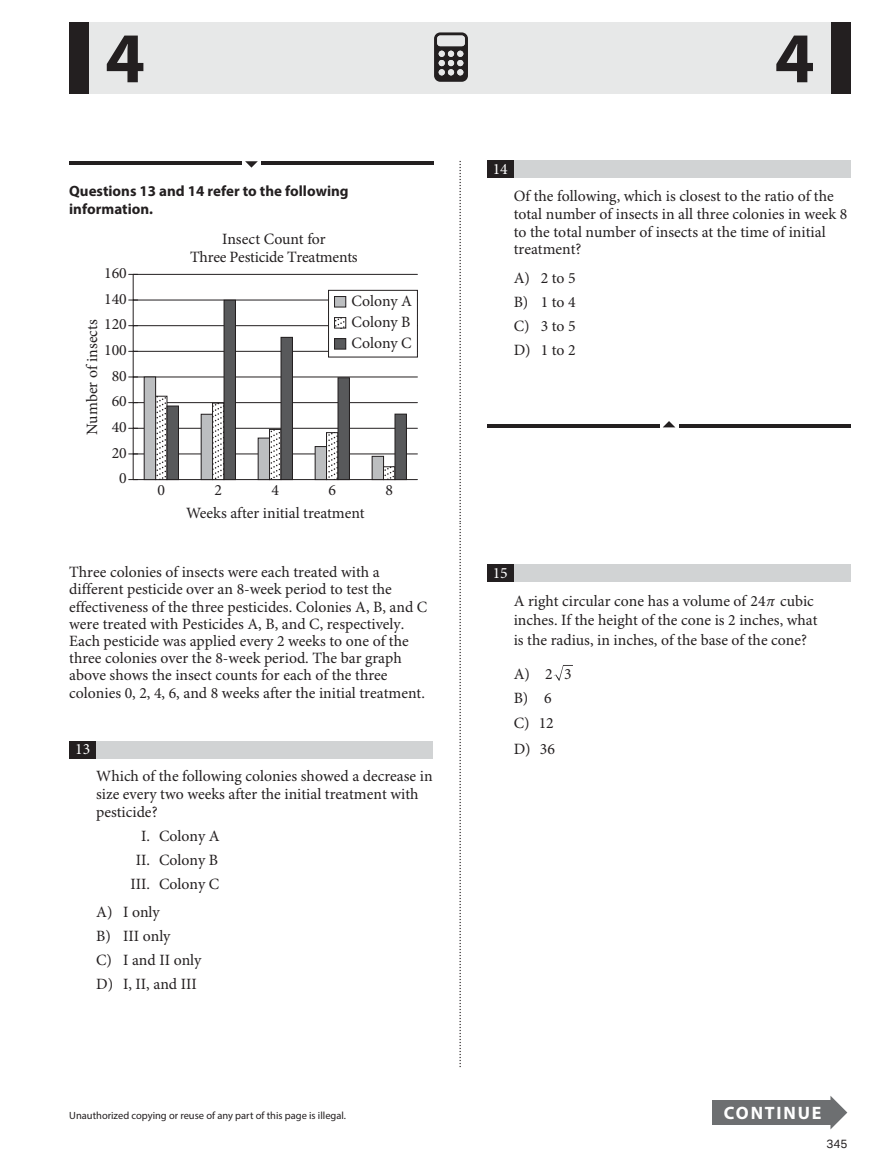
<style>
.page{position:relative;width:891px;height:1175px;background:#fff}
.page>*{position:absolute;margin:0;border:0;box-sizing:border-box;transform-origin:0 0}
.t1{font:700 71.85px "Myriad Pro";color:#231f20}
.t2{font:700 18px "Myriad Pro";letter-spacing:.1em;color:#fff}
.Formula{font:15.75px/17.2px "Minion Pro";color:#231f20}
.t3{font:15.75px "Minion Pro";color:#fff}
.t4{font:700 15px/18px "Myriad Pro";color:#231f20}
.t5{font:12px "Times";color:#231f20}
.t6{font:12px "Aktiv Grotesk";color:#231f20}
.t7{font:10.5px "Myriad Pro";color:#231f20}
.s1{font-style:italic}
</style>
<div class="page">
<div style="left:712px;top:1100px;width:121px;height:24px;background:#6d6f71"></div>
<svg style="left:830px;top:1096px;width:17px;height:33px"></svg>
<div style="left:69px;top:740px;width:364px;height:18px;background:#d1d3d4"></div>
<div style="left:69px;top:740px;width:27px;height:18px;background:#231f20"></div>
<div style="left:487px;top:160px;width:363px;height:18px;background:#d1d3d4"></div>
<div style="left:487px;top:160px;width:27px;height:18px;background:#231f20"></div>
<div style="left:487px;top:564px;width:363px;height:18px;background:#d1d3d4"></div>
<div style="left:487px;top:564px;width:27px;height:18px;background:#231f20"></div>
<div style="left:86px;top:22px;width:748px;height:72px;background:#e7e8e8"></div>
<div style="left:831px;top:22px;width:19px;height:72px;background:#231f20"></div>
<div style="left:69px;top:22px;width:20px;height:72px;background:#231f20"></div>
<hr style="left:261px;top:161px;width:173px;height:3px;background:#231f20">
<hr style="left:69px;top:161px;width:173px;height:3px;background:#231f20">
<svg style="left:245px;top:161px;width:13px;height:7px"></svg>
<svg style="left:128px;top:274px;width:279px;height:206px"></svg>
<div style="left:329px;top:290px;width:88px;height:67px;background:#fff"></div>
<div style="left:328px;top:290px;width:90px;height:67px;border:1px solid #231f20"></div>
<div style="left:335px;top:296px;width:11px;height:11px;background:#bcbec0"></div>
<div style="left:334px;top:296px;width:12px;height:11px;border:1px solid #231f20"></div>
<div style="left:334px;top:317px;width:12px;height:11px;border:1px solid #231f20"></div>
<div style="left:335px;top:338px;width:11px;height:11px;background:#58595b"></div>
<div style="left:334px;top:338px;width:12px;height:11px;border:1px solid #231f20"></div>
<svg style="left:156px;top:396px;width:10px;height:83px"></svg>
<svg style="left:271px;top:429px;width:9px;height:51px"></svg>
<svg style="left:327px;top:432px;width:11px;height:48px"></svg>
<svg style="left:384px;top:467px;width:10px;height:12px"></svg>
<svg style="left:335px;top:317px;width:12px;height:11px"></svg>
<hr style="left:487px;top:424px;width:172px;height:3px;background:#231f20">
<hr style="left:679px;top:424px;width:171px;height:3px;background:#231f20">
<svg style="left:663px;top:421px;width:12px;height:6px"></svg>
<svg style="left:554px;top:665px;width:19px;height:15px"></svg>
<svg style="left:434px;top:32px;width:34px;height:50px"></svg>
<div style="left:437px;top:36px;width:28px;height:10px;background:#e6e7e8;border-radius:3px"></div>
<h1 class="t1" style="left:105px;top:11px;width:41px">4</h1>
<h1 class="t1" style="left:775px;top:11px;width:41px">4</h1>
<p class="t4" style="left:69px;top:182px;width:281px">Questions 13 and 14 refer to the following information.</p>
<p class="Formula" style="left:84px;top:434px;width:117px;rotate:-90deg">Number of insects</p>
<p class="Formula" style="left:104px;top:264px;width:24px">160</p>
<p class="Formula" style="left:104px;top:290px;width:24px">140</p>
<p class="Formula" style="left:104px;top:316px;width:24px">120</p>
<p class="Formula" style="left:104px;top:341px;width:24px">100</p>
<p class="Formula" style="left:112px;top:367px;width:17px">80</p>
<p class="Formula" style="left:112px;top:393px;width:17px">60</p>
<p class="Formula" style="left:112px;top:418px;width:17px">40</p>
<p class="Formula" style="left:112px;top:444px;width:17px">20</p>
<p class="Formula" style="left:119px;top:469px;width:9px">0</p>
<p class="Formula" style="left:190px;top:230px;width:169px;line-height:18px;text-align:center">Insect Count for<br>Three Pesticide Treatments</p>
<p class="Formula" style="left:352px;top:291px;width:62px;line-height:21.1px;text-align:justify">Colony A Colony B Colony C</p>
<p class="Formula" style="left:158px;top:481px;width:9px">0</p>
<p class="Formula" style="left:214px;top:481px;width:9px">2</p>
<p class="Formula" style="left:271px;top:481px;width:9px">4</p>
<p class="Formula" style="left:328px;top:481px;width:9px">6</p>
<p class="Formula" style="left:385px;top:481px;width:9px">8</p>
<p class="Formula" style="left:186px;top:504px;width:180px">Weeks after initial treatment</p>
<p class="Formula" style="left:69px;top:564px;width:360px">Three colonies of insects were each treated with a different pesticide over an 8-week period to test the effectiveness of the three pesticides. Colonies A, B, and C were treated with Pesticides A, B, and C, respectively.<br>Each pesticide was applied every 2 weeks to one of the three colonies over the 8-week period. The bar graph above shows the insect counts for each of the three colonies 0, 2, 4, 6, and 8 weeks after the initial treatment.</p>
<p class="t3" style="left:75px;top:739px;width:17px">13</p>
<p class="Formula" style="left:96px;top:767px;width:338px;line-height:18px">Which of the following colonies showed a decrease in size every two weeks after the initial treatment with pesticide?</p>
<p class="Formula" style="left:141px;top:828px;width:10px">I.</p>
<p class="Formula" style="left:159px;top:828px;width:62px">Colony A</p>
<p class="Formula" style="left:136px;top:852px;width:16px">II.</p>
<p class="Formula" style="left:159px;top:852px;width:61px">Colony B</p>
<p class="Formula" style="left:130px;top:876px;width:21px">III.</p>
<p class="Formula" style="left:159px;top:876px;width:62px">Colony C</p>
<p class="Formula" style="left:96px;top:904px;width:18px">A)</p>
<p class="Formula" style="left:123px;top:904px;width:38px">I only</p>
<p class="Formula" style="left:96px;top:928px;width:16px">B)</p>
<p class="Formula" style="left:123px;top:928px;width:49px">III only</p>
<p class="Formula" style="left:96px;top:952px;width:17px">C)</p>
<p class="Formula" style="left:123px;top:952px;width:80px">I and II only</p>
<p class="Formula" style="left:96px;top:976px;width:18px">D)</p>
<p class="Formula" style="left:123px;top:976px;width:75px">I, II, and III</p>
<p class="t5" style="left:471px;top:160px;width:909px;rotate:90deg">...............................................................................................................................................................................................................................................................................................................</p>
<p class="t3" style="left:493px;top:159px;width:17px">14</p>
<p class="Formula" style="left:514px;top:187px;width:335px;line-height:18px">Of the following, which is closest to the ratio of the total number of insects in all three colonies in week 8 to the total number of insects at the time of initial treatment?</p>
<p class="Formula" style="left:514px;top:270px;width:18px">A)</p>
<p class="Formula" style="left:541px;top:270px;width:37px">2to5</p>
<p class="Formula" style="left:514px;top:294px;width:16px">B)</p>
<p class="Formula" style="left:541px;top:294px;width:37px">1to4</p>
<p class="Formula" style="left:514px;top:318px;width:17px">C)</p>
<p class="Formula" style="left:541px;top:318px;width:37px">3to5</p>
<p class="Formula" style="left:514px;top:342px;width:18px">D)</p>
<p class="Formula" style="left:541px;top:342px;width:37px">1to2</p>
<p class="t3" style="left:493px;top:563px;width:17px">15</p>
<p class="Formula" style="left:514px;top:592px;width:305px;line-height:19.2px">A right circular cone has a volume of 24<span class="s1">π</span> cubic inches. If the height of the cone is 2 inches, what is the radius, in inches, of the base of the cone?</p>
<p class="Formula" style="left:514px;top:665px;width:18px">A)</p>
<p class="Formula" style="left:545px;top:665px;width:28px">2 3</p>
<p class="Formula" style="left:514px;top:689px;width:16px">B)</p>
<p class="Formula" style="left:544px;top:689px;width:9px">6</p>
<p class="Formula" style="left:514px;top:715px;width:17px">C)</p>
<p class="Formula" style="left:539px;top:715px;width:17px">12</p>
<p class="Formula" style="left:514px;top:740px;width:18px">D)</p>
<p class="Formula" style="left:540px;top:740px;width:17px">36</p>
<p class="t7" style="left:69px;top:1109px;width:278px">Unauthorized copying or reuse of any part of this page is illegal.</p>
<p class="t2" style="left:724px;top:1101px;width:99px">CONTINUE</p>
<p class="t2" style="left:724px;top:1112px;width:99px">CONTINUE</p>
<p class="t6" style="left:826px;top:1136px;width:23px">345</p>
</div>
